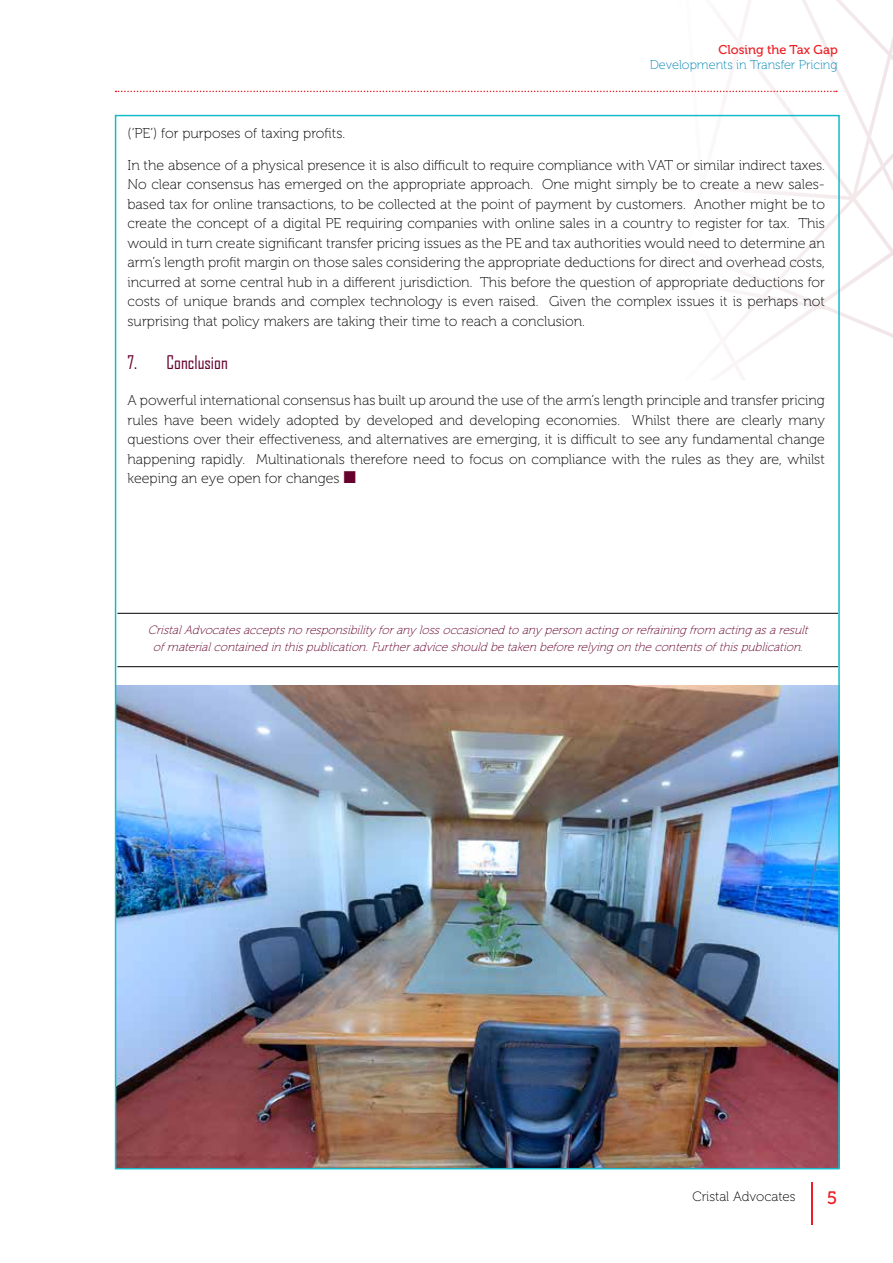
<style>
.page{position:relative;width:893px;height:1263px;background:#fff}
.page>*{position:absolute;margin:0;border:0;box-sizing:border-box;transform-origin:0 0}
.t1{font:18px "Agency FB";color:#66002c}
.t2{font:18px "Museo 500";color:#ed1d24}
.t3{font:14.25px/19.5px "Museo 100";color:#000;text-align:justify}
.t4{font:13.5px "Museo 100";color:#000}
.t5{font:12.75px "Museo 100";color:#0084b6}
.t6{font:12.75px "Museo 500";color:#ed1d24}
.t7{font:italic 12px/16.5px "Museo 100";color:#66002c;text-align:center}
.s1{font-family:"Flama";font-weight:300;font-size:16.5px;color:#66002c}
</style>
<div class="page">
<svg style="left:251px;top:0;width:642px;height:380px"></svg>
<hr style="left:811px;top:1182px;width:2px;height:43px;background:#ed1d24">
<svg style="left:116px;top:91px;width:721px;height:1px"></svg>
<hr style="left:117px;top:613px;width:721px;height:1px;background:#000">
<hr style="left:117px;top:666px;width:721px;height:1px;background:#000">
<img style="left:118px;top:685px;width:719px;height:481px">
<p class="t6" style="left:718px;top:43px;width:121px">Closing the Tax Gap</p>
<p class="t5" style="left:650px;top:58px;width:189px">Developments in Transfer Pricing</p>
<p class="t3" style="left:128px;top:124px;width:219px">(‘PE’) for purposes of taxing profits.</p>
<p class="t3" style="left:128px;top:155px;width:699px">In the absence of a physical presence it is also difficult to require compliance with VAT or similar indirect taxes.<br>No clear consensus has emerged on the appropriate approach. One might simply be to create a new sales&shy;based tax for online transactions, to be collected at the point of payment by customers. Another might be to create the concept of a digital PE requiring companies with online sales in a country to register for tax. This would in turn create significant transfer pricing issues as the PE and tax authorities would need to determine an arm’s length profit margin on those sales considering the appropriate deductions for direct and overhead costs, incurred at some central hub in a different jurisdiction. This before the question of appropriate deductions for costs of unique brands and complex technology is even raised. Given the complex issues it is perhaps not surprising that policy makers are taking their time to reach a conclusion.</p>
<p class="t1" style="left:128px;top:351px;width:102px">7. Conclusion</p>
<p class="t3" style="left:128px;top:391px;width:699px">A powerful international consensus has built up around the use of the arm’s length principle and transfer pricing rules have been widely adopted by developed and developing economies. Whilst there are clearly many questions over their effectiveness, and alternatives are emerging, it is difficult to see any fundamental change happening rapidly. Multinationals therefore need to focus on compliance with the rules as they are, whilst keeping an eye open for changes <span class="s1">■</span></p>
<p class="t7" style="left:148px;top:622px;width:665px">CristalAdvocatesacceptsno responsibilityforanylossoccasionedto anyperson actingorrefrainingfrom actingasaresult ofmaterialcontainedin thispublication.Furtheradviceshouldbetaken beforerelyingon thecontentsofthispublication.</p>
<p class="t4" style="left:692px;top:1189px;width:105px">Cristal Advocates</p>
<p class="t2" style="left:827px;top:1188px;width:12px">5</p>
</div>
